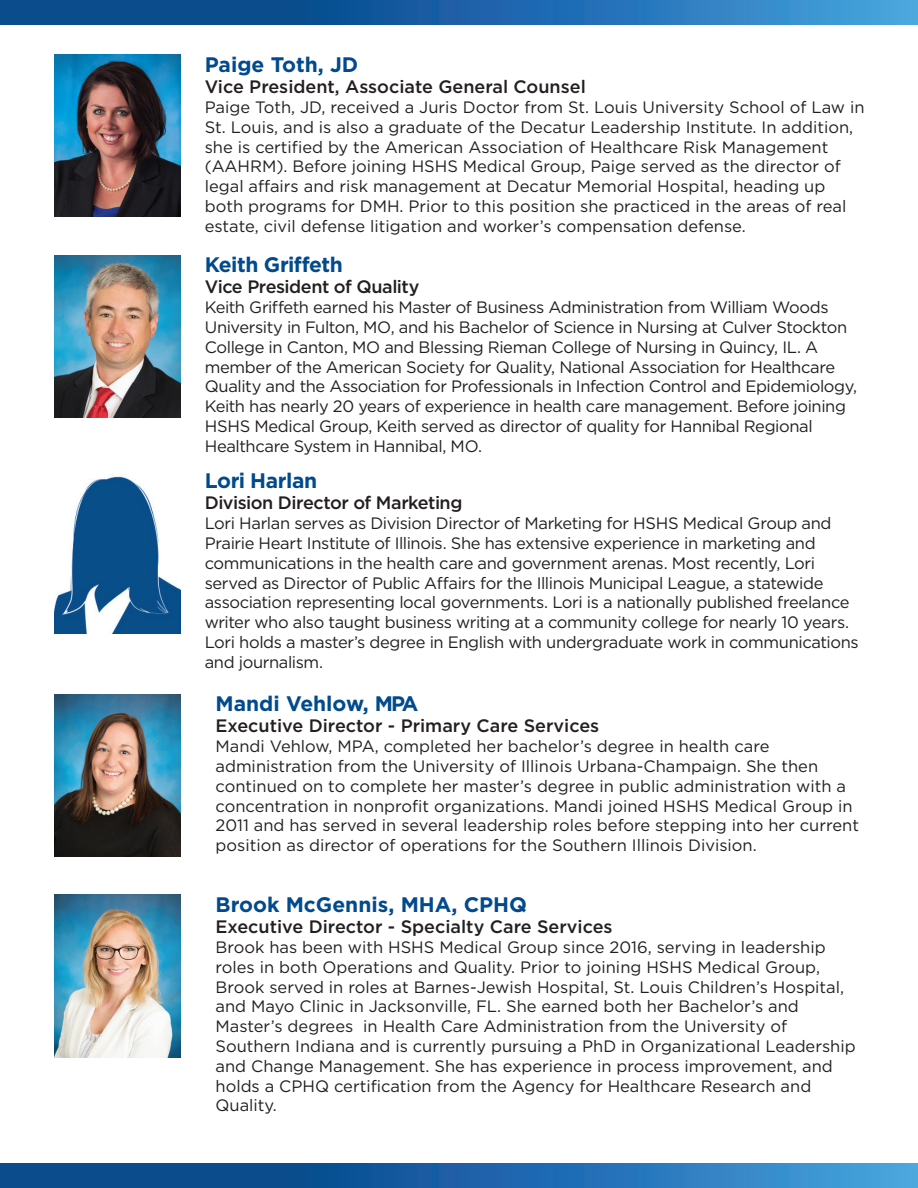
<style>
.page{position:relative;width:918px;height:1188px;background:#fff}
.page>*{position:absolute;margin:0;border:0;box-sizing:border-box;transform-origin:0 0}
.t1{font:700 21px "Gotham";color:#004a8d}
.t2{font:700 21px "Gotham";letter-spacing:-.025em;color:#004a8d}
.t3{font:700 21px "Gotham";letter-spacing:-.02em;color:#004a8d}
.t4{font:500 18px "Gotham";color:#231f20}
.t5{font:500 18px "Gotham";letter-spacing:-.03em;color:#231f20}
.t6{font:16.5px/19.8px "Gotham";letter-spacing:-.005em;color:#231f20}
.t7{font:16.5px/19.8px "Gotham";letter-spacing:-.025em;color:#231f20}
</style>
<div class="page">
<img style="left:54px;top:54px;width:126px;height:162px">
<img style="left:54px;top:255px;width:126px;height:162px">
<img style="left:54px;top:476px;width:126px;height:157px">
<svg style="left:0;top:0;width:918px;height:25px"></svg>
<svg style="left:0;top:1163px;width:918px;height:25px"></svg>
<img style="left:54px;top:694px;width:126px;height:162px">
<img style="left:54px;top:895px;width:126px;height:162px">
<p class="t1" style="left:205px;top:50px;width:155px">Paige Toth, JD</p>
<p class="t4" style="left:205px;top:75px;width:383px">Vice President, Associate General Counsel</p>
<p class="t6" style="left:205px;top:97px;width:661px">Paige Toth, JD, received a Juris Doctor from St. Louis University School of Law in St. Louis, and is also a graduate of the Decatur Leadership Institute. In addition, she is certified by the American Association of Healthcare Risk Management (AAHRM). Before joining HSHS Medical Group, Paige served as the director of legal affairs and risk management at Decatur Memorial Hospital, heading up both programs for DMH. Prior to this position she practiced in the areas of real estate, civil defense litigation and worker’s compensation defense.</p>
<p class="t2" style="left:205px;top:250px;width:140px">Keith Griffeth</p>
<p class="t5" style="left:205px;top:275px;width:216px">Vice President of Quality</p>
<p class="t7" style="left:205px;top:297px;width:654px">Keith Griffeth earned his Master of Business Administration from William Woods University in Fulton, MO, and his Bachelor of Science in Nursing at Culver Stockton College in Canton, MO and Blessing Rieman College of Nursing in Quincy, IL. A member of the American Society for Quality, National Association for Healthcare Quality and the Association for Professionals in Infection Control and Epidemiology, Keith has nearly 20 years of experience in health care management. Before joining HSHS Medical Group, Keith served as director of quality for Hannibal Regional Healthcare System in Hannibal, MO.</p>
<p class="t3" style="left:205px;top:466px;width:114px">Lori Harlan</p>
<p class="t5" style="left:205px;top:491px;width:259px">Division Director of Marketing</p>
<p class="t7" style="left:205px;top:513px;width:656px">Lori Harlan serves as Division Director of Marketing for HSHS Medical Group and Prairie Heart Institute of Illinois. She has extensive experience in marketing and communications in the health care and government arenas. Most recently, Lori served as Director of Public Affairs for the Illinois Municipal League, a statewide association representing local governments. Lori is a nationally published freelance writer who also taught business writing at a community college for nearly 10 years.<br>Lori holds a master’s degree in English with undergraduate work in communications and journalism.</p>
<p class="t1" style="left:216px;top:690px;width:205px">Mandi Vehlow, MPA</p>
<p class="t4" style="left:216px;top:714px;width:385px">Executive Director - Primary Care Services</p>
<p class="t6" style="left:216px;top:736px;width:645px">Mandi Vehlow, MPA, completed her bachelor’s degree in health care administration from the University of Illinois Urbana-Champaign. She then continued on to complete her master’s degree in public administration with a concentration in nonprofit organizations. Mandi joined HSHS Medical Group in 2011 and has served in several leadership roles before stepping into her current position as director of operations for the Southern Illinois Division.</p>
<p class="t1" style="left:216px;top:890px;width:313px">Brook McGennis, MHA, CPHQ</p>
<p class="t4" style="left:216px;top:915px;width:399px">Executive Director - Specialty Care Services</p>
<p class="t6" style="left:216px;top:937px;width:642px">Brook has been with HSHS Medical Group since 2016, serving in leadership roles in both Operations and Quality. Prior to joining HSHS Medical Group, Brook served in roles at Barnes-Jewish Hospital, St. Louis Children’s Hospital, and Mayo Clinic in Jacksonville, FL. She earned both her Bachelor’s and Master’s degrees in Health Care Administration from the University of Southern Indiana and is currently pursuing a PhD in Organizational Leadership and Change Management. She has experience in process improvement, and holds a CPHQ certification from the Agency for Healthcare Research and Quality.</p>
</div>
